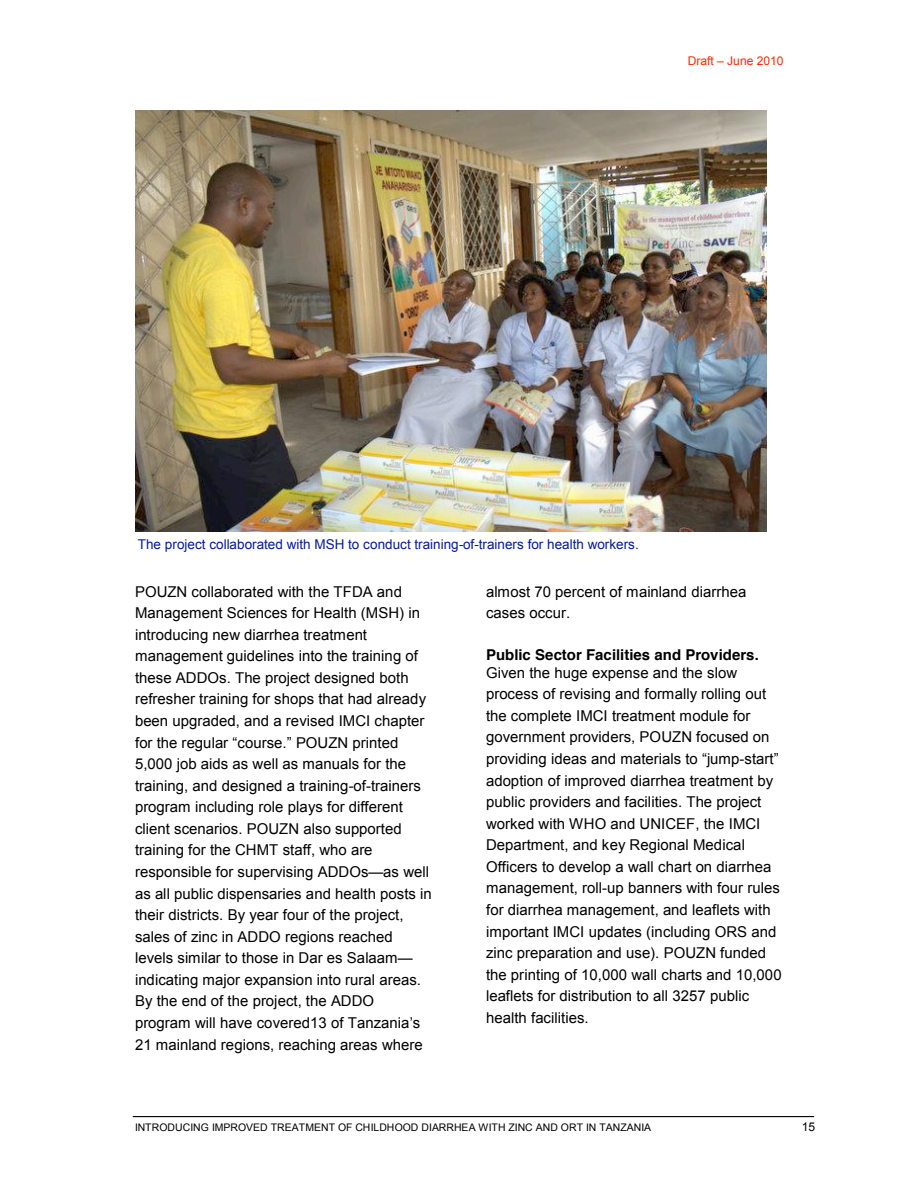
<style>
.page{position:relative;width:918px;height:1188px;background:#fff}
.page>*{position:absolute;margin:0;border:0;box-sizing:border-box;transform-origin:0 0}
.t1{font:15px/21.6px "Arial";color:#000}
.t2{font:700 15px "Helvetica";color:#000}
.t3{font:13.5px "Arial";letter-spacing:.005em;color:#041ba1}
.t4{font:12px "Arial";color:#ff2800}
.t5{font:12px "Arial";color:#000}
.t6{font:10.5px "Arial";color:#000}
</style>
<div class="page">
<hr style="left:133px;top:1116px;width:681px;height:1px;background:#000">
<img style="left:135px;top:110px;width:632px;height:421px">
<p class="t4" style="left:688px;top:54px;width:97px">Draft ! June 2010</p>
<p class="t3" style="left:138px;top:537px;width:502px">The project collaborated with MSH to conduct training-of-trainers for health workers.</p>
<p class="t1" style="left:135px;top:581px;width:298px">POUZN collaborated with the TFDA and Management Sciences for Health (MSH) in introducing new diarrhea treatment management guidelines into the training of these ADDOs. The project designed both refresher training for shops that had already been upgraded, and a revised IMCI chapter for the #*IC21#(G/-C#6*$J(%M&gt;P:(H#,+9*4( 5,000 job aids as well as manuals for the training, and designed a training-of-trainers program including role plays for different client scenarios. POUZN also supported training for the CHMT staff, who are responsible for supervising ADDOsDas well as all public dispensaries and health posts in their districts. By year four of the project, sales of zinc in ADDO regions reached levels similar to those in Dar es SalaamD indicating major expansion into rural areas.<br>By the end of the project, the ADDO H#-I#1F(;,22(015*(/-5*#*4Z[(-7(.1+E1+,1@6( 21 mainland regions, reaching areas where</p>
<p class="t1" style="left:486px;top:581px;width:262px">almost 70 percent of mainland diarrhea cases occur.</p>
<p class="t2" style="left:486px;top:649px;width:274px">Public Sector Facilities and Providers.</p>
<p class="t1" style="left:486px;top:662px;width:298px">Given the huge expense and the slow process of revising and formally rolling out the complete IMCI treatment module for government providers, POUZN focused on H#-5,4,+I(,4*16(1+4(F19*#,126(9-(GVump-691#9J( adoption of improved diarrhea treatment by public providers and facilities. The project worked with WHO and UNICEF, the IMCI Department, and key Regional Medical Officers to develop a wall chart on diarrhea management, roll-up banners with four rules for diarrhea management, and leaflets with important IMCI updates (including ORS and zinc preparation and use). POUZN funded the printing of 10,000 wall charts and 10,000 leaflets for distribution to all 3257 public health facilities.</p>
<p class="t6" style="left:135px;top:1122px;width:518px">INTRODUCING IMPROVED TREATMENT OF CHILDHOOD DIARRHEA WITH ZINC AND ORT IN TANZANIA</p>
<p class="t5" style="left:802px;top:1120px;width:15px">15</p>
</div>
